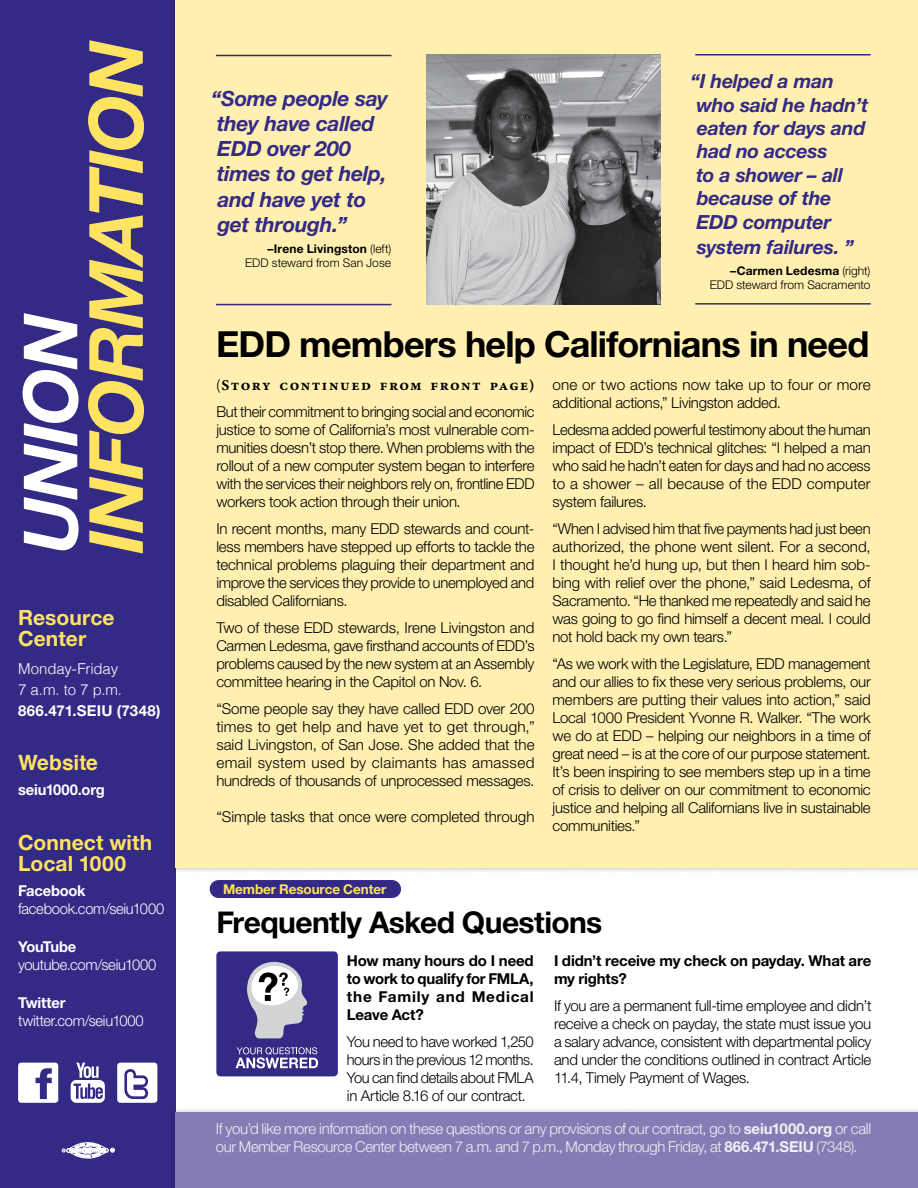
<style>
.page{position:relative;width:918px;height:1188px;background:#fff}
.page>*{position:absolute;margin:0;border:0;box-sizing:border-box;transform-origin:0 0}
.t1{font:700 36px "Helvetica Neue LT Std";letter-spacing:-.02em;color:#000}
.t2{font:700 30px "Helvetica Neue LT Std";letter-spacing:-.02em;color:#000}
.t3{font:italic 700 21px/25.2px "Helvetica Neue LT Std";letter-spacing:-.015em;color:#332a86}
.t4{font:700 21px/21px "Helvetica Neue LT Std";letter-spacing:.005em;color:#ffe363}
.t5{font:700 21px "Helvetica";letter-spacing:-.005em;color:#ffe363}
.t6{font:italic 700 19.5px/23.4px "Helvetica Neue LT Std";letter-spacing:-.015em;color:#332a86}
.t7{font:300 15px/18px "Helvetica Neue LT Std";letter-spacing:-.015em;color:#000;text-align:justify}
.t8{font:300 15px/18px "Helvetica Neue LT Std";letter-spacing:-.02em;color:#f1f1f2}
.t9{font:700 15px/18px "Helvetica Neue LT Std";letter-spacing:-.01em;color:#000;text-align:justify}
.t10{font:300 15px "Helvetica Neue LT Std";letter-spacing:-.02em;color:#fff}
.t11{font:15px "Minion Pro Bold Capt";letter-spacing:.09em;color:#000}
.t12{font:700 15px "Helvetica Neue LT Std";letter-spacing:-.01em;color:#fff}
.t13{font:300 15px/21px "Helvetica";letter-spacing:-.01em;color:#fff}
.t14{font:700 15px "Helvetica Neue LT Std";letter-spacing:.02em;color:#fff}
.t15{font:700 15px "Helvetica Neue LT Std";letter-spacing:-.05em;color:#fff}
.t16{font:700 13.5px "Helvetica Neue LT Std";letter-spacing:-.005em;color:#ffe363}
.t17{font:300 12px/14.4px "Helvetica Neue LT Std";color:#000;text-align:right}
.s1{font-weight:700}
.s2{font-family:"Helvetica Neue LT Std";font-weight:300}
</style>
<div class="page">
<div style="left:0;top:0;width:176px;height:1188px;background:#332a86"></div>
<div style="left:117px;top:1063px;width:40px;height:40px;background:#fff;border-radius:3px"></div>
<svg style="left:124px;top:1069px;width:25px;height:30px"></svg>
<div style="left:71px;top:1080px;width:34px;height:23px;background:#fff;border-radius:5px"></div>
<svg style="left:76px;top:1063px;width:23px;height:15px"></svg>
<svg style="left:73px;top:1084px;width:30px;height:15px"></svg>
<svg style="left:18px;top:1063px;width:40px;height:40px"></svg>
<svg style="left:88px;top:40px;width:56px;height:514px"></svg>
<svg style="left:23px;top:313px;width:56px;height:237px"></svg>
<svg style="left:62px;top:1142px;width:53px;height:17px"></svg>
<div style="left:219px;top:880px;width:172px;height:18px;background:#332a86"></div>
<svg style="left:391px;top:880px;width:1px;height:18px"></svg>
<div style="left:176px;top:0;width:742px;height:868px;background:#ffefb1"></div>
<div style="left:169px;top:1106px;width:749px;height:82px;background:#000;opacity:.25"></div>
<div style="left:176px;top:1112px;width:742px;height:76px;background:#857cb5"></div>
<img style="left:426px;top:54px;width:235px;height:250px">
<hr style="left:216px;top:55px;width:176px;height:1px;background:#332a86">
<hr style="left:216px;top:304px;width:176px;height:1px;background:#332a86">
<hr style="left:695px;top:54px;width:176px;height:2px;background:#332a86">
<hr style="left:695px;top:303px;width:176px;height:2px;background:#332a86">
<div style="left:216px;top:951px;width:122px;height:125px;background:#332a86;border-radius:4px"></div>
<svg style="left:236px;top:1047px;width:82px;height:21px"></svg>
<svg style="left:247px;top:962px;width:61px;height:76px"></svg>
<h3 class="t4" style="left:18px;top:606px;width:98px">Resource<br>Center</h3>
<p class="t13" style="left:18px;top:658px;width:106px">Monday-Friday<br>7 a.m. to 7 p.m.</p>
<p class="t14" style="left:18px;top:701px;width:144px">866.471.SEIU (7348)</p>
<h3 class="t5" style="left:18px;top:746px;width:81px">Website</h3>
<p class="t12" style="left:18px;top:780px;width:88px">seiu1000.org</p>
<h3 class="t4" style="left:18px;top:831px;width:136px">Connect with<br>Local 1000</h3>
<p class="t12" style="left:18px;top:881px;width:69px">Facebook</p>
<p class="t10" style="left:18px;top:899px;width:148px">facebook.com/seiu1000</p>
<p class="t15" style="left:18px;top:937px;width:60px">YouTube</p>
<p class="t10" style="left:18px;top:955px;width:140px">youtube.com/seiu1000</p>
<p class="t12" style="left:18px;top:993px;width:49px">Twitter</p>
<p class="t10" style="left:18px;top:1011px;width:127px">twitter.com/seiu1000</p>
<h3 class="t3" style="left:211px;top:85px;width:179px">“Some people say they have called<br>EDD over 200 times to get help, and have yet to get through.”</h3>
<p class="t17" style="left:245px;top:241px;width:148px"><span class="s1">–Irene Livingston</span> (left)<br>EDD steward from San Jose</p>
<h3 class="t6" style="left:690px;top:69px;width:179px">“I helped a man who said he hadn’t eaten for days and had no access<br>to a shower – all because of the<br>EDD computer</h3>
<h3 class="t6" style="left:697px;top:235px;width:159px">system failures. ”</h3>
<p class="t17" style="left:710px;top:263px;width:162px"><span class="s1">–Carmen Ledesma</span> (right)<br>EDD steward from Sacramento</p>
<h1 class="t1" style="left:216px;top:322px;width:655px">EDD members help Californians in need</h1>
<p class="t11" style="left:216px;top:376px;width:320px"><span class="s2">(</span>Story continued from front page)</p>
<p class="t7" style="left:216px;top:402px;width:320px">But their commitment to bringing social and economic justice to some of California’s most vulnerable com&shy;munities doesn’t stop there. When problems with the rollout of a new computer system began to interfere with the services their neighbors rely on, frontline EDD workers took action through their union.</p>
<p class="t7" style="left:216px;top:519px;width:320px">In recent months, many EDD stewards and count&shy;less members have stepped up efforts to tackle the technical problems plaguing their department and improve the services they provide to unemployed and disabled Californians.</p>
<p class="t7" style="left:216px;top:618px;width:320px">Two of these EDD stewards, Irene Livingston and Carmen Ledesma, gave firsthand accounts of EDD’s problems caused by the new system at an Assembly committee hearing in the Capitol on Nov. 6.</p>
<p class="t7" style="left:216px;top:699px;width:320px">“Some people say they have called EDD over 200 times to get help and have yet to get through,” said Livingston, of San Jose. She added that the email system used by claimants has amassed hundreds of thousands of unprocessed messages.</p>
<p class="t7" style="left:216px;top:807px;width:320px">“Simple tasks that once were completed through</p>
<p class="t7" style="left:553px;top:375px;width:320px">one or two actions now take up to four or more additional actions,” Livingston added.</p>
<p class="t7" style="left:553px;top:420px;width:320px">Ledesma added powerful testimony about the human impact of EDD’s technical glitches: “I helped a man who said he hadn’t eaten for days and had no access to a shower – all because of the EDD computer system failures.</p>
<p class="t7" style="left:553px;top:519px;width:320px">“When I advised him that five payments had just been authorized, the phone went silent. For a second, I thought he’d hung up, but then I heard him sob&shy;bing with relief over the phone,” said Ledesma, of Sacramento. “He thanked me repeatedly and said he was going to go find himself a decent meal. I could not hold back my own tears.”</p>
<p class="t7" style="left:553px;top:654px;width:320px">“As we work with the Legislature, EDD management and our allies to fix these very serious problems, our members are putting their values into action,” said Local 1000 President Yvonne R. Walker. “The work we do at EDD – helping our neighbors in a time of great need – is at the core of our purpose statement.<br>It’s been inspiring to see members step up in a time of crisis to deliver on our commitment to economic justice and helping all Californians live in sustainable communities.”</p>
<p class="t16" style="left:223px;top:881px;width:165px">Member Resource Center</p>
<h2 class="t2" style="left:216px;top:904px;width:387px">Frequently Asked Questions</h2>
<p class="t9" style="left:347px;top:951px;width:188px">How many hours do I need to work to qualify for FMLA, the Family and Medical Leave Act?</p>
<p class="t7" style="left:347px;top:1032px;width:188px">You need to have worked 1,250 hours in the previous 12 months.<br>You can find details about FMLA in Article 8.16 of our contract.</p>
<p class="t9" style="left:554px;top:951px;width:319px">I didn’t receive my check on payday. What are my rights?</p>
<p class="t7" style="left:554px;top:996px;width:319px">If you are a permanent full-time employee and didn’t receive a check on payday, the state must issue you a salary advance, consistent with departmental policy and under the conditions outlined in contract Article 11.4, Timely Payment of Wages.</p>
<p class="t8" style="left:216px;top:1119px;width:657px">If you’d like more information on these questions or any provisions of our contract, go to <span class="s1">seiu1000.org</span> or call our Member Resource Center between 7 a.m. and 7 p.m., Monday through Friday, at <span class="s1">866.471.SEIU</span> (7348).</p>
</div>
